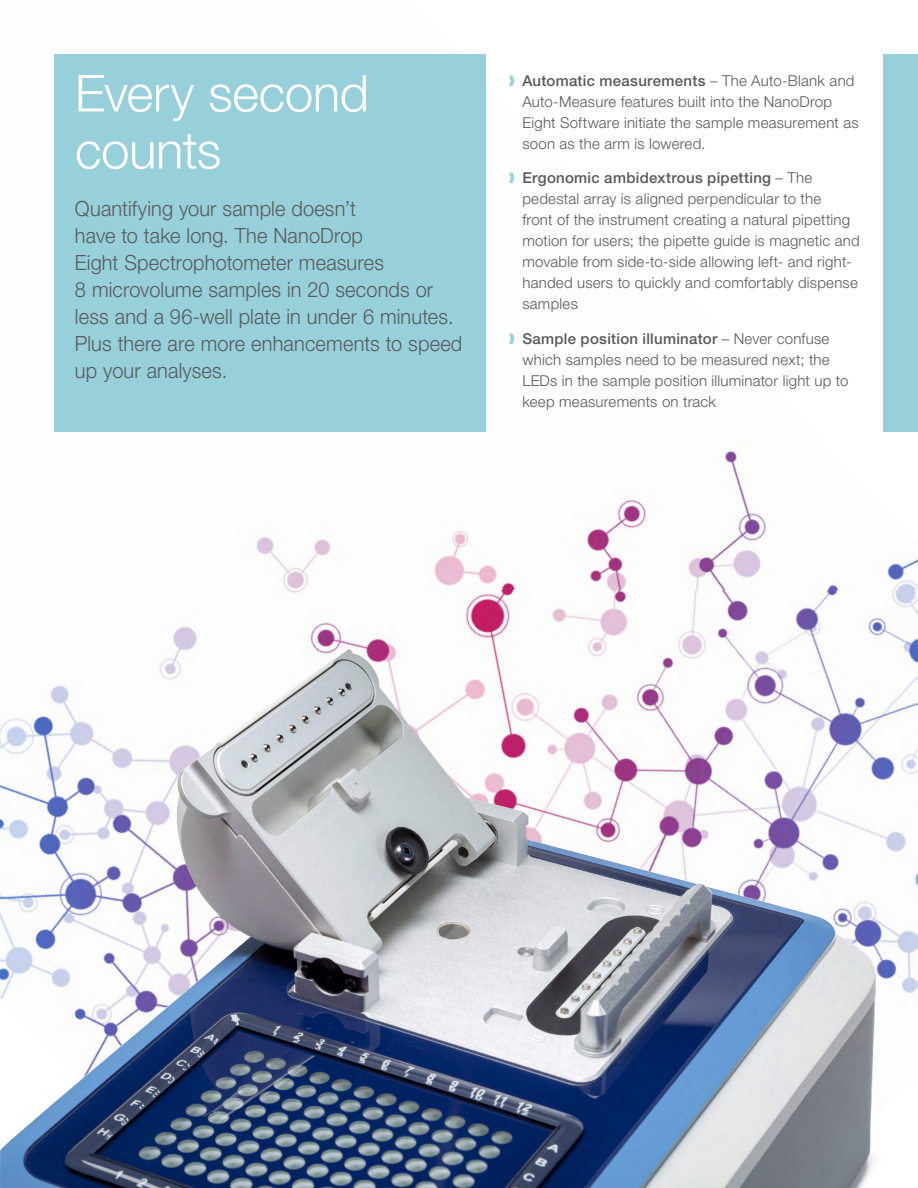
<style>
.page{position:relative;width:918px;height:1188px;background:#fff}
.page>*{position:absolute;margin:0;border:0;box-sizing:border-box;transform-origin:0 0}
.t1{font:300 51px/57px "Helvetica Neue LTW1 G";letter-spacing:-.01em;color:#fff}
.t2{font:300 21px/27px "Helvetica Neue LTW1 G";letter-spacing:.01em;color:#58595b;scale:.95 1}
.t3{font:300 15px/21px "Helvetica Neue LTW1 G";letter-spacing:.015em;color:#58595b}
.s1{color:#97d0db}
.s2{font-weight:500}
</style>
<div class="page">
<img style="left:256px;top:445px;width:662px;height:545px">
<img style="left:173px;top:590px;width:744px;height:403px">
<div style="left:54px;top:54px;width:432px;height:378px;background:#97d0db"></div>
<img style="left:0;top:649px;width:876px;height:539px">
<div style="left:883px;top:54px;width:35px;height:378px;background:#97d0db"></div>
<h1 class="t1" style="left:75px;top:65px;width:295px">Every second counts</h1>
<p class="t3" style="left:522px;top:70px;width:338px;text-indent:-14px"><span class="s1">❱</span> <span class="s2">Automatic measurements</span> – The Auto-Blank and Auto-Measure features built into the NanoDrop Eight Software initiate the sample measurement as soon as the arm is lowered.</p>
<p class="t3" style="left:522px;top:167px;width:339px;text-indent:-14px"><span class="s1">❱</span> <span class="s2">Ergonomic ambidextrous pipetting</span> – The pedestal array is aligned perpendicular to the<br>front of the instrument creating a natural pipetting motion for users; the pipette guide is magnetic and movable from side-to-side allowing left- and right&shy;handed users to quickly and comfortably dispense samples</p>
<p class="t3" style="left:522px;top:328px;width:328px;text-indent:-14px"><span class="s1">❱</span> <span class="s2">Sample position illuminator</span> – Never confuse which samples need to be measured next; the LEDs in the sample position illuminator light up to keep measurements on track</p>
<p class="t2" style="left:75px;top:195px;width:409px">Quantifying your sample doesn’t<br>have to take long. The NanoDrop<br>Eight Spectrophotometer measures<br>8 microvolume samples in 20 seconds or less and a 96-well plate in under 6 minutes.<br>Plus there are more enhancements to speed up your analyses.</p>
</div>
